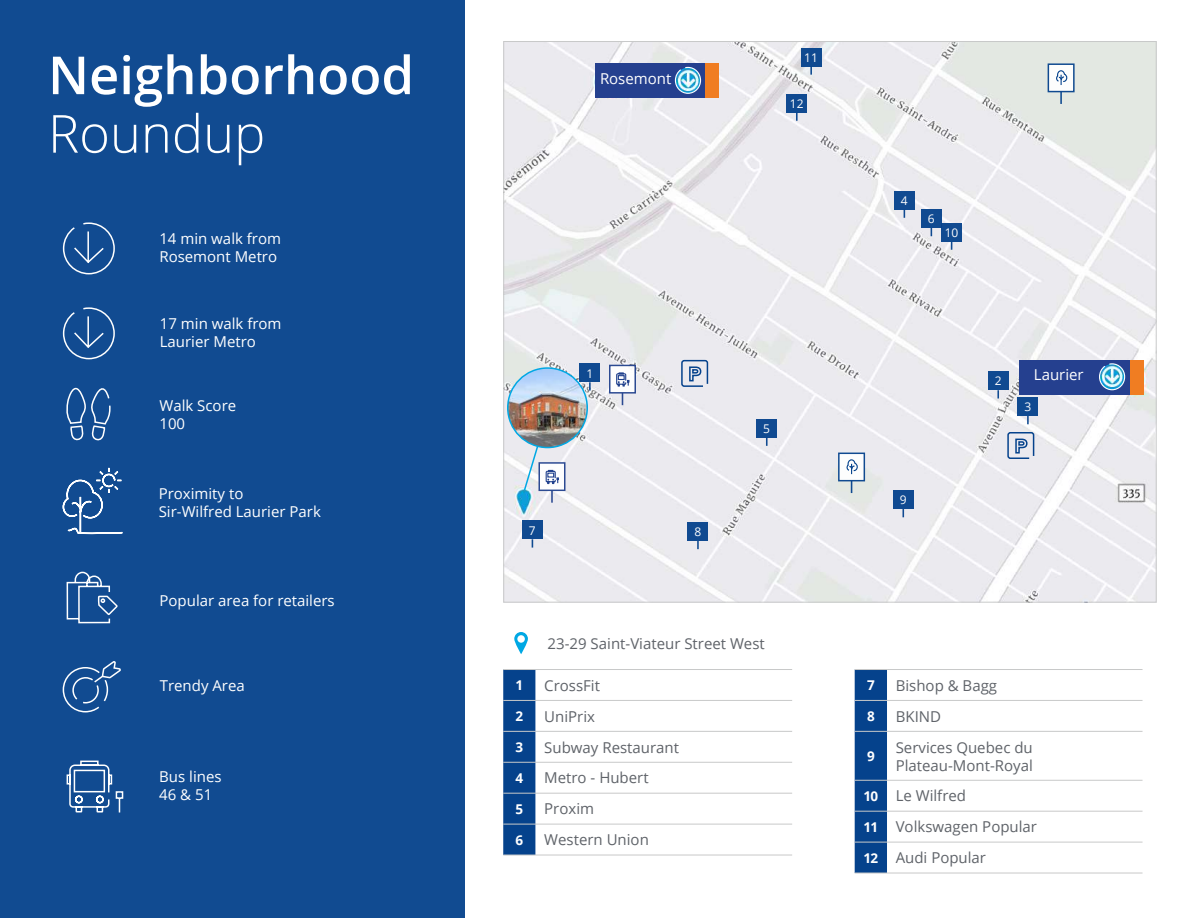
<style>
.page{position:relative;width:1188px;height:918px;background:#fff}
.page>*{position:absolute;margin:0;border:0;box-sizing:border-box;transform-origin:0 0}
.t1{font:600 52.5px "Open Sans";color:#fff}
.t2{font:300 52.5px "Open Sans";color:#fff}
.t3{font:15px/30.9px "Open Sans";color:#5f6369}
.t4{font:15px/18px "Open Sans";color:#fff}
.t5{font:700 13.5px "Open Sans";color:#fff}
.t6{font:12px "Open Sans";color:#fff}
.s1{font-weight:700;font-size:13.5px;color:#fff}
</style>
<div class="page">
<img style="left:505px;top:43px;width:650px;height:558px">
<div style="left:0;top:0;width:464px;height:918px;background:#114b91"></div>
<div style="left:580px;top:364px;width:20px;height:18px;background:#104a91"></div>
<svg style="left:589px;top:382px;width:2px;height:9px"></svg>
<div style="left:595px;top:63px;width:111px;height:35px;background:#25408f"></div>
<svg style="left:674px;top:66px;width:28px;height:28px"></svg>
<div style="left:1019px;top:360px;width:111px;height:34px;background:#25408f"></div>
<svg style="left:1099px;top:363px;width:27px;height:28px"></svg>
<div style="left:1130px;top:360px;width:14px;height:34px;background:#f07d22"></div>
<div style="left:988px;top:372px;width:20px;height:18px;background:#104a91"></div>
<svg style="left:997px;top:390px;width:2px;height:9px"></svg>
<div style="left:1018px;top:397px;width:20px;height:19px;background:#104a91"></div>
<svg style="left:1027px;top:416px;width:2px;height:8px"></svg>
<div style="left:894px;top:191px;width:20px;height:19px;background:#104a91"></div>
<div style="left:757px;top:419px;width:20px;height:19px;background:#104a91"></div>
<svg style="left:766px;top:438px;width:2px;height:8px"></svg>
<div style="left:706px;top:63px;width:13px;height:35px;background:#f07d22"></div>
<div style="left:921px;top:209px;width:20px;height:19px;background:#104a91"></div>
<div style="left:522px;top:521px;width:21px;height:18px;background:#104a91"></div>
<div style="left:688px;top:522px;width:20px;height:19px;background:#104a91"></div>
<svg style="left:697px;top:541px;width:2px;height:8px"></svg>
<div style="left:893px;top:490px;width:20px;height:19px;background:#104a91"></div>
<svg style="left:902px;top:509px;width:2px;height:8px"></svg>
<div style="left:941px;top:223px;width:21px;height:18px;background:#104a91"></div>
<div style="left:801px;top:48px;width:20px;height:18px;background:#104990"></div>
<svg style="left:810px;top:66px;width:2px;height:9px"></svg>
<div style="left:787px;top:94px;width:20px;height:18px;background:#104a91"></div>
<svg style="left:796px;top:112px;width:2px;height:9px"></svg>
<div style="left:521px;top:493px;width:6px;height:12px;background:#0c9ed9;border-radius:50%"></div>
<img style="left:508px;top:368px;width:79px;height:80px;border-radius:40px">
<div style="left:507px;top:367px;width:81px;height:81px;border:2px solid #00a8e4;border-radius:50%"></div>
<svg style="left:680px;top:359px;width:29px;height:29px"></svg>
<svg style="left:1007px;top:431px;width:28px;height:29px"></svg>
<div style="left:538px;top:462px;width:27px;height:29px;background:#fff;border:2px solid #22428e"></div>
<svg style="left:523px;top:444px;width:37px;height:59px"></svg>
<div style="left:609px;top:365px;width:27px;height:29px;background:#fff;border:2px solid #22428e"></div>
<svg style="left:622px;top:393px;width:1px;height:12px"></svg>
<svg style="left:616px;top:372px;width:14px;height:15px"></svg>
<div style="left:838px;top:453px;width:27px;height:28px;background:#fff;border:2px solid #05428c"></div>
<svg style="left:851px;top:481px;width:1px;height:12px"></svg>
<svg style="left:846px;top:459px;width:12px;height:15px"></svg>
<div style="left:1048px;top:63px;width:27px;height:29px;background:#fff;border:2px solid #05428c"></div>
<svg style="left:1060px;top:92px;width:2px;height:12px"></svg>
<svg style="left:1056px;top:70px;width:12px;height:15px"></svg>
<svg style="left:66px;top:760px;width:58px;height:53px"></svg>
<svg style="left:66px;top:387px;width:45px;height:54px"></svg>
<svg style="left:66px;top:571px;width:52px;height:53px"></svg>
<svg style="left:62px;top:661px;width:59px;height:52px"></svg>
<svg style="left:62px;top:467px;width:61px;height:68px"></svg>
<svg style="left:514px;top:632px;width:14px;height:22px"></svg>
<div style="left:855px;top:670px;width:32px;height:203px;background:#05428c"></div>
<svg style="left:887px;top:730px;width:256px;height:143px"></svg>
<hr style="left:855px;top:669px;width:32px;height:1px;background:#c8c9c9">
<hr style="left:855px;top:700px;width:32px;height:1px;background:#c8c9c9">
<hr style="left:855px;top:731px;width:32px;height:1px;background:#c8c9c9">
<hr style="left:855px;top:780px;width:32px;height:1px;background:#c8c9c9">
<hr style="left:855px;top:811px;width:32px;height:1px;background:#c8c9c9">
<hr style="left:855px;top:842px;width:32px;height:1px;background:#c8c9c9">
<hr style="left:855px;top:873px;width:32px;height:1px;background:#c8c9c9">
<hr style="left:887px;top:669px;width:256px;height:1px;background:#c8c9c9">
<hr style="left:887px;top:700px;width:256px;height:1px;background:#c8c9c9">
<hr style="left:887px;top:731px;width:256px;height:1px;background:#c8c9c9">
<hr style="left:887px;top:780px;width:256px;height:1px;background:#c8c9c9">
<hr style="left:887px;top:811px;width:256px;height:1px;background:#c8c9c9">
<hr style="left:887px;top:842px;width:256px;height:1px;background:#c8c9c9">
<hr style="left:887px;top:873px;width:256px;height:1px;background:#c8c9c9">
<svg style="left:62px;top:222px;width:53px;height:53px"></svg>
<svg style="left:62px;top:307px;width:53px;height:53px"></svg>
<svg style="left:503px;top:670px;width:33px;height:185px;background:#0c478f"></svg>
<svg style="left:536px;top:761px;width:256px;height:94px"></svg>
<hr style="left:503px;top:669px;width:33px;height:1px;background:#c8c9c9">
<hr style="left:503px;top:700px;width:33px;height:1px;background:#c8c9c9">
<hr style="left:503px;top:731px;width:33px;height:1px;background:#c8c9c9">
<hr style="left:503px;top:762px;width:33px;height:1px;background:#c8c9c9">
<hr style="left:503px;top:793px;width:33px;height:1px;background:#c8c9c9">
<hr style="left:503px;top:824px;width:33px;height:1px;background:#c8c9c9">
<hr style="left:503px;top:855px;width:33px;height:1px;background:#c8c9c9">
<hr style="left:536px;top:669px;width:256px;height:1px;background:#c8c9c9">
<hr style="left:536px;top:700px;width:256px;height:1px;background:#c8c9c9">
<hr style="left:536px;top:731px;width:256px;height:1px;background:#c8c9c9">
<hr style="left:536px;top:762px;width:256px;height:1px;background:#c8c9c9">
<hr style="left:536px;top:793px;width:256px;height:1px;background:#c8c9c9">
<hr style="left:536px;top:824px;width:256px;height:1px;background:#c8c9c9">
<hr style="left:536px;top:855px;width:256px;height:1px;background:#c8c9c9">
<h1 class="t1" style="left:48px;top:39px;width:368px">Neighborhood</h1>
<h1 class="t2" style="left:48px;top:98px;width:219px">Roundup</h1>
<p class="t4" style="left:159px;top:229px;width:123px">14 min walk from<br>Rosemont Metro</p>
<p class="t4" style="left:160px;top:314px;width:123px">17 min walk from<br>Laurier Metro</p>
<p class="t4" style="left:159px;top:396px;width:78px">Walk Score<br>100</p>
<p class="t4" style="left:159px;top:485px;width:164px">Proximity to<br>Sir-Wilfred Laurier Park</p>
<p class="t4" style="left:160px;top:591px;width:177px">Popular area for retailers</p>
<p class="t4" style="left:160px;top:676px;width:87px">Trendy Area</p>
<p class="t4" style="left:159px;top:767px;width:64px">Bus lines<br>46 &amp; 51</p>
<p class="t4" style="left:600px;top:70px;width:73px">Rosemont</p>
<p class="t6" style="left:804px;top:49px;width:15px">11</p>
<p class="t6" style="left:790px;top:95px;width:15px">12</p>
<p class="t6" style="left:901px;top:192px;width:8px">4</p>
<p class="t6" style="left:928px;top:211px;width:8px">6</p>
<p class="t6" style="left:945px;top:224px;width:15px">10</p>
<p class="t6" style="left:586px;top:365px;width:8px">1</p>
<p class="t6" style="left:529px;top:522px;width:8px">7</p>
<p class="t6" style="left:695px;top:524px;width:8px">8</p>
<p class="t6" style="left:763px;top:420px;width:8px">5</p>
<p class="t3" style="left:548px;top:628px;width:219px">23-29 Saint-Viateur Street West</p>
<p class="t5" style="left:516px;top:676px;width:9px">1</p>
<p class="t3" style="left:544px;top:669px;width:57px">CrossFit</p>
<p class="t5" style="left:516px;top:707px;width:9px">2</p>
<p class="t3" style="left:544px;top:700px;width:52px">UniPrix</p>
<p class="t5" style="left:516px;top:738px;width:9px">3</p>
<p class="t3" style="left:544px;top:731px;width:136px">Subway Restaurant</p>
<p class="t5" style="left:516px;top:768px;width:9px">4</p>
<p class="t3" style="left:544px;top:762px;width:106px">Metro - Hubert</p>
<p class="t5" style="left:516px;top:799px;width:9px">5</p>
<p class="t3" style="left:544px;top:793px;width:51px">Proxim</p>
<p class="t5" style="left:516px;top:830px;width:9px">6</p>
<p class="t3" style="left:544px;top:824px;width:106px">Western Union</p>
<p class="t6" style="left:900px;top:492px;width:8px">9</p>
<p class="t6" style="left:995px;top:373px;width:8px">2</p>
<p class="t4" style="left:1034px;top:365px;width:51px">Laurier</p>
<p class="t6" style="left:1024px;top:399px;width:8px">3</p>
<p class="t5" style="left:867px;top:676px;width:9px">7</p>
<p class="t3" style="left:896px;top:669px;width:103px">Bishop &amp; Bagg</p>
<p class="t5" style="left:867px;top:707px;width:9px">8</p>
<p class="t3" style="left:896px;top:700px;width:47px">BKIND</p>
<p class="t5" style="left:867px;top:747px;width:9px">9</p>
<p class="t3" style="left:896px;top:738px;width:139px;line-height:18px">Services Quebec du<br>Plateau-Mont-Royal</p>
<p class="t3" style="left:863px;top:780px;width:175px"><span class="s1">10</span> Le Wilfred<br><span class="s1">11</span> Volkswagen Popular<br><span class="s1">12</span> Audi Popular</p>
</div>
